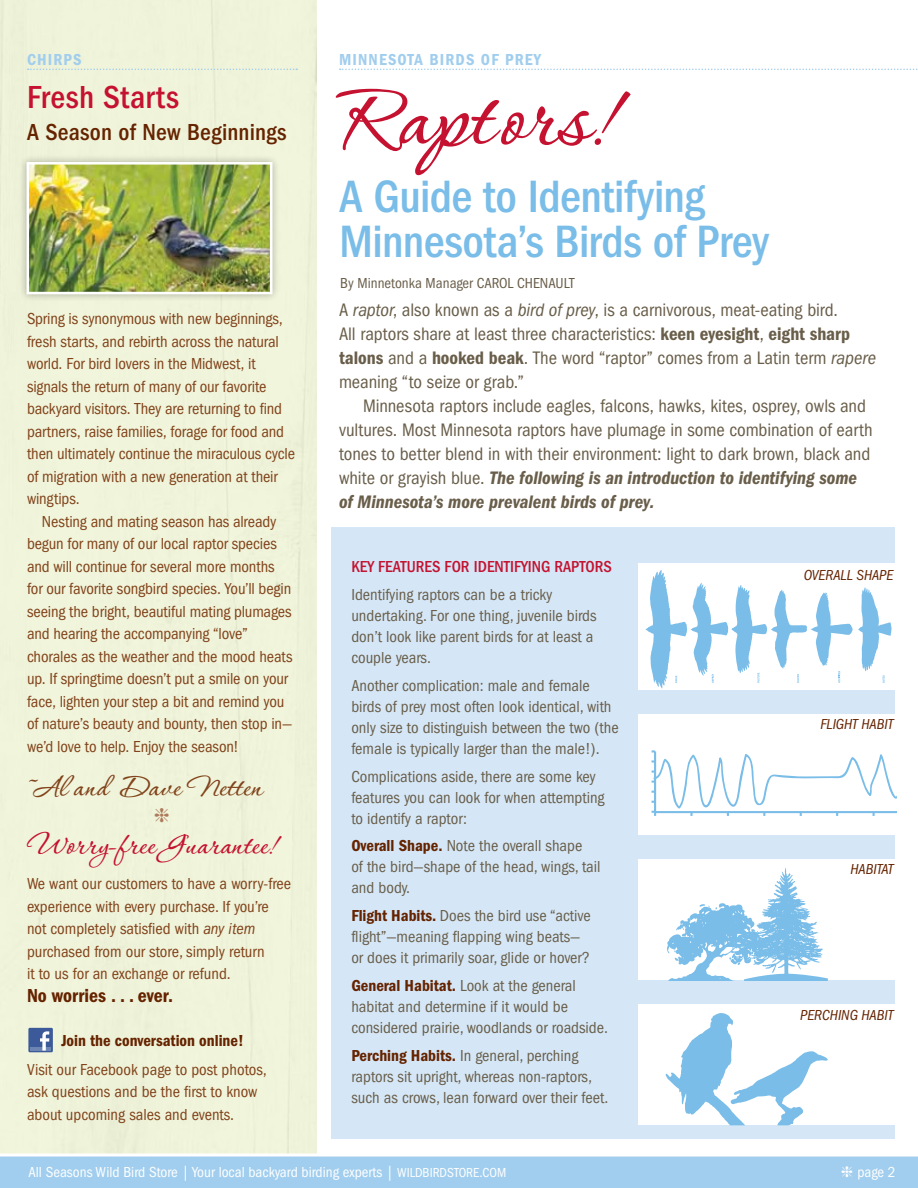
<style>
.page{position:relative;width:918px;height:1188px;background:#fff}
.page>*{position:absolute;margin:0;border:0;box-sizing:border-box;transform-origin:0 0}
.t1{font:500 102.75px "Corinthia Professional";color:#c41230}
.t2{font:500 condensed 46.95px/44.7px "ITC Franklin Gothic Std";letter-spacing:-.015em;color:#79bde8}
.t3{font:500 34.5px "Corinthia Professional";color:#c41230}
.t4{font:500 33.75px "Corinthia Professional";letter-spacing:.005em;color:#81431b}
.t5{font:500 condensed 33px "ITC Franklin Gothic Std";letter-spacing:.02em;color:#c41230}
.t6{font:500 condensed 24px "ITC Franklin Gothic Std";letter-spacing:.01em;color:#652300}
.t7{font:19.5px "ITC Franklin Gothic Std Dm Cd";color:#652300}
.t8{font:condensed 18.75px/24px "ITC Franklin Gothic Std";color:#695e4a}
.t9{font:18.75px/24px "ITC Franklin Gothic Std Dm Cd It";color:#695e4a}
.t10{font:condensed 16.5px/22.5px "ITC Franklin Gothic Std";letter-spacing:-.005em;color:#81431b}
.t11{font:condensed 16.5px/21px "ITC Franklin Gothic Std";color:#695e4a}
.t12{font:500 condensed 16.5px "ITC Franklin Gothic Std";color:#c41230}
.t13{font:16.5px "ITC Franklin Gothic Std Dm Cd";color:#652300}
.t14{font:16.5px "ITC Franklin Gothic Std Dm Cd";letter-spacing:.07em;color:#a1ceee}
.t15{font:condensed 15px "ITC Franklin Gothic Std";color:#fff}
.t16{font:italic condensed 15px "ITC Franklin Gothic Std";color:#652300}
.t17{font:condensed 15px "ITC Franklin Gothic Std";color:#695e4a}
.s1{font-style:italic}
.s2{font-family:"ITC Franklin Gothic Std Dm Cd";font-stretch:normal}
.s3{font-family:"ITC Franklin Gothic Std";font-stretch:condensed}
.s4{font-family:"ITC Franklin Gothic Std Dm Cd";font-stretch:normal;color:#652300}
.s5{font-size:13.5px}
</style>
<div class="page">
<div style="left:332px;top:527px;width:563px;height:612px;background:#d5e7f7"></div>
<div style="left:0;top:1155px;width:918px;height:33px;background:#a1ceee"></div>
<hr style="left:0;top:1154px;width:918px;height:2px;background:#fff">
<svg style="left:28px;top:69px;width:269px;height:1px"></svg>
<div style="left:18px;top:154px;width:263px;height:148px;background:#000;opacity:.3"></div>
<img style="left:31px;top:166px;width:238px;height:124px">
<div style="left:27px;top:162px;width:246px;height:132px;border:3px solid #fff"></div>
<div style="left:28px;top:1028px;width:25px;height:24px;background:#3c5a99"></div>
<hr style="left:30px;top:1047px;width:21px;height:4px;background:#6d85b3">
<svg style="left:40px;top:1031px;width:9px;height:20px"></svg>
<svg style="left:340px;top:69px;width:578px;height:1px"></svg>
<div style="left:638px;top:1004px;width:258px;height:121px;background:#fff"></div>
<svg style="left:666px;top:1013px;width:162px;height:112px"></svg>
<div style="left:638px;top:859px;width:258px;height:121px;background:#fff"></div>
<svg style="left:667px;top:868px;width:161px;height:112px"></svg>
<div style="left:638px;top:714px;width:258px;height:121px;background:#fff"></div>
<svg style="left:652px;top:750px;width:244px;height:66px"></svg>
<div style="left:638px;top:563px;width:258px;height:121px;background:#fff"></div>
<div style="left:638px;top:569px;width:258px;height:121px;background:#fff"></div>
<svg style="left:646px;top:570px;width:246px;height:119px"></svg>
<svg style="left:155px;top:808px;width:14px;height:15px"></svg>
<p class="t14" style="left:27px;top:50px;width:55px">CHIRPS</p>
<h3 class="t5" style="left:27px;top:78px;width:154px">Fresh Starts</h3>
<h3 class="t6" style="left:27px;top:118px;width:261px">A Season of New Beginnings</h3>
<p class="t10" style="left:27px;top:308px;width:269px">Spring is synonymous with new beginnings, fresh starts, and rebirth across the natural world. For bird lovers in the Midwest, it signals the return of many of our favorite backyard visitors. They are returning to find partners, raise families, forage for food and then ultimately continue the miraculous cycle of migration with a new generation at their wingtips.</p>
<p class="t10" style="left:27px;top:510px;width:267px;text-indent:15px">Nesting and mating season has already begun for many of our local raptor species and will continue for several more months for our favorite songbird species. You’ll begin seeing the bright, beautiful mating plumages and hearing the accompanying “love” chorales as the weather and the mood heats up. If springtime doesn’t put a smile on your face, lighten your step a bit and remind you of nature’s beauty and bounty, then stop in— we’d love to help. Enjoy the season!</p>
<h3 class="t4" style="left:27px;top:770px;width:237px">~Al and Dave Netten</h3>
<h3 class="t3" style="left:27px;top:827px;width:252px">Worry-free Guarantee!</h3>
<p class="t10" style="left:27px;top:872px;width:266px">We want our customers to have a worry-free experience with every purchase. If you’re not completely satisfied with <span class="s1">any item </span>purchased from our store, simply return<br>it to us for an exchange or refund.</p>
<p class="t7" style="left:27px;top:984px;width:148px">No worries . . . ever.</p>
<p class="t13" style="left:62px;top:1031px;width:184px">Join the conversation online!</p>
<p class="t10" style="left:27px;top:1058px;width:241px">Visit our Facebook page to post photos, ask questions and be the first to know about upcoming sales and events.</p>
<p class="t14" style="left:339px;top:50px;width:11px">MINN</p>
<p class="t14" style="left:379px;top:50px;width:19px">ESOTA</p>
<p class="t14" style="left:429px;top:50px;width:20px">BIRDS</p>
<p class="t14" style="left:481px;top:50px;width:62px">OF PREY</p>
<h1 class="t1" style="left:340px;top:66px;width:279px">Raptors!</h1>
<h2 class="t2" style="left:340px;top:174px;width:431px">A Guide to Identifying<br>Minnesota’s Birds of Prey</h2>
<p class="t17" style="left:340px;top:275px;width:153px">By Minnetonka Manager Carol</p>
<p class="t17" style="left:517px;top:275px;width:17px">Chena</p>
<p class="t17" style="left:556px;top:275px;width:15px">ult</p>
<p class="t8" style="left:339px;top:298px;width:538px">A <span class="s1">raptor</span>, also known as a <span class="s1">bird of prey</span>, is a carnivorous, meat-eating bird.<br>All raptors share at least three characteristics: <span class="s2">keen eyesight</span>, <span class="s2">eight sharp talons</span> and a <span class="s2">hooked beak</span>. The word “raptor” comes from a Latin term <span class="s1">rapere </span>meaning “to seize or grab.”</p>
<p class="t8" style="left:339px;top:394px;width:535px;text-indent:24px">Minnesota raptors include eagles, falcons, hawks, kites, osprey, owls and vultures. Most Minnesota raptors have plumage in some combination of earth tones to better blend in with their environment: light to dark brown, black and</p>
<p class="t9" style="left:339px;top:466px;width:520px"><span class="s3">white or grayish blue.</span> The following is an introduction to identifying some of Minnesota’s more prevalent birds of prey.</p>
<p class="t12" style="left:351px;top:557px;width:262px">KEY FEATURES FOR IDENTIFYING RAPTORS</p>
<p class="t11" style="left:351px;top:584px;width:247px">Identifying raptors can be a tricky undertaking. For one thing, juvenile birds don’t look like parent birds for at least a couple years.</p>
<p class="t11" style="left:351px;top:675px;width:269px">Another complication: male and female birds of prey most often look identical, with only size to distinguish between the two (the female is typically larger than the male!).</p>
<p class="t11" style="left:351px;top:766px;width:255px">Complications aside, there are some key features you can look for when attempting to identify a raptor:</p>
<p class="t11" style="left:351px;top:835px;width:251px"><span class="s4">Overall Shape.</span> Note the overall shape<br>of the bird—shape of the head, wings, tail and body.</p>
<p class="t11" style="left:351px;top:905px;width:241px"><span class="s4">Flight Habits.</span> Does the bird use “active flight”—meaning flapping wing beats— or does it primarily soar, glide or hover?</p>
<p class="t11" style="left:351px;top:975px;width:258px"><span class="s4">General Habitat.</span> Look at the general habitat and determine if it would be considered prairie, woodlands or roadside.</p>
<p class="t11" style="left:351px;top:1045px;width:258px"><span class="s4">Perching Habits.</span> In general, perching raptors sit upright, whereas non-raptors, such as crows, lean forward over their feet.</p>
<p class="t16" style="left:804px;top:566px;width:91px">OVERALL SHAPE</p>
<p class="t16" style="left:820px;top:715px;width:74px">FLIGHT HABIT</p>
<p class="t16" style="left:850px;top:861px;width:44px">HABITAT</p>
<p class="t16" style="left:800px;top:1007px;width:95px">PERCHING HABIT</p>
<p class="t15" style="left:28px;top:1164px;width:479px">All Seasons Wild Bird Store | Your local backyard birding experts | <span class="s5">WILDBIRDSTORE.COM</span></p>
<p class="t15" style="left:841px;top:1164px;width:56px">❈ page 2</p>
</div>
